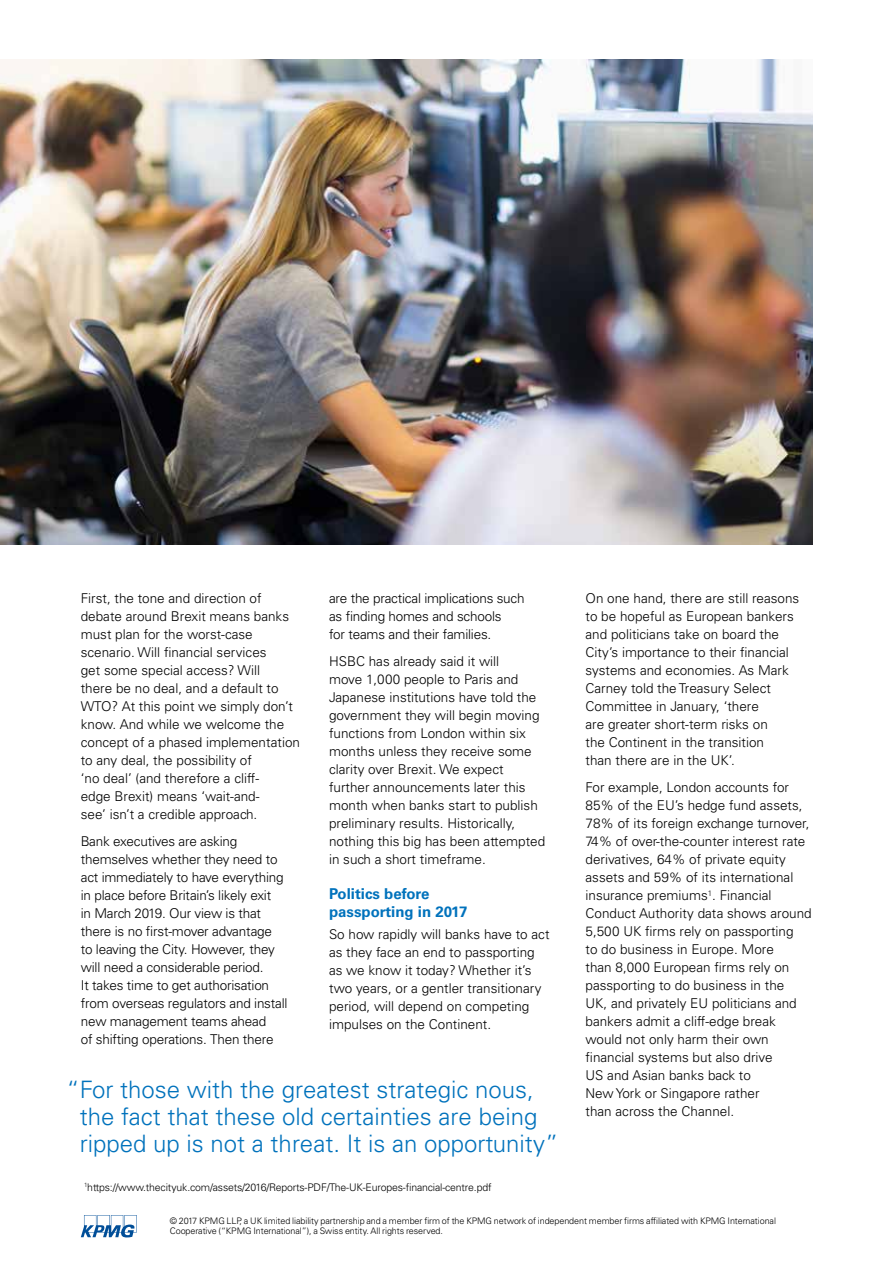
<style>
.page{position:relative;width:893px;height:1263px;background:#fff}
.page>*{position:absolute;margin:0;border:0;box-sizing:border-box;transform-origin:0 0}
.t1{font:300 24px/27px "Univers LT Std";color:#0072bc}
.t2{font:700 15px/18px "Univers LT Std";color:#0072bc}
.t3{font:300 13.5px/18px "Univers LT Std";color:#000}
.t4{font:300 10.5px "Univers LT Std";letter-spacing:-.015em;color:#000}
.t5{font:300 9px/10.8px "Univers LT Std";letter-spacing:-.01em;color:#000}
</style>
<div class="page">
<svg style="left:81px;top:1215px;width:56px;height:22px"></svg>
<img style="left:0;top:60px;width:812px;height:484px">
<p class="t3" style="left:81px;top:589px;width:221px">First, the tone and direction of debate around Brexit means banks must plan for the worst-case scenario. Will financial services<br>get some special access? Will<br>there be no deal, and a default to<br>WTO? At this point we simply don’t know. And while we welcome the concept of a phased implementation to any deal, the possibility of<br>‘no deal’ (and therefore a cliff-<br>edge Brexit) means ‘wait-and-<br>see’ isn’t a credible approach.</p>
<p class="t3" style="left:81px;top:832px;width:208px">Bank executives are asking themselves whether they need to act immediately to have everything in place before Britain’s likely exit<br>in March 2019. Our view is that there is no first-mover advantage<br>to leaving the City. However, they will need a considerable period.<br>It takes time to get authorisation from overseas regulators and install new management teams ahead<br>of shifting operations. Then there</p>
<p class="t3" style="left:329px;top:589px;width:197px">are the practical implications such as finding homes and schools<br>for teams and their families.</p>
<p class="t3" style="left:329px;top:652px;width:218px">HSBC has already said it will<br>move 1,000 people to Paris and<br>Japanese institutions have told the government they will begin moving functions from London within six months unless they receive some clarity over Brexit. We expect further announcements later this month when banks start to publish preliminary results. Historically, nothing this big has been attempted in such a short timeframe.</p>
<p class="t2" style="left:329px;top:885px;width:140px">Politics before passporting in 2017</p>
<p class="t3" style="left:329px;top:926px;width:222px">So how rapidly will banks have to act as they face an end to passporting as we know it today? Whether it’s two years, or a gentler transitionary period, will depend on competing impulses on the Continent.</p>
<h1 class="t1" style="left:80px;top:1076px;width:480px;text-indent:-13px">“For those with the greatest strategic nous, the fact that these old certainties are being ripped up is not a threat. It is an opportunity”</h1>
<p class="t4" style="left:84px;top:1180px;width:409px"><sup>1</sup>https://www.thecityuk.com/assets/2016/Reports-PDF/The-UK-Europes-financial-centre.pdf</p>
<p class="t3" style="left:585px;top:589px;width:215px">On one hand, there are still reasons to be hopeful as European bankers and politicians take on board the<br>City’s importance to their financial systems and economies. As Mark<br>Carney told the Treasury Select<br>Committee in January, ‘there<br>are greater short-term risks on<br>the Continent in the transition<br>than there are in the UK’.</p>
<p class="t3" style="left:585px;top:778px;width:228px">For example, London accounts for<br>85% of the EU’s hedge fund assets,<br>78% of its foreign exchange turnover,<br>74% of over-the-counter interest rate derivatives, 64% of private equity assets and 59% of its international insurance premiums<sup>1</sup>. Financial<br>Conduct Authority data shows around<br>5,500 UK firms rely on passporting<br>to do business in Europe. More<br>than 8,000 European firms rely on passporting to do business in the<br>UK, and privately EU politicians and bankers admit a cliff-edge break would not only harm their own financial systems but also drive<br>US and Asian banks back to<br>New York or Singapore rather<br>than across the Channel.</p>
<p class="t5" style="left:170px;top:1215px;width:608px">© 2017 KPMG LLP, a UK limited liability partnership and a member firm of the KPMG network of independent member firms affiliated with KPMG International<br>Cooperative (“KPMG International”), a Swiss entity. All rights reserved.</p>
</div>
